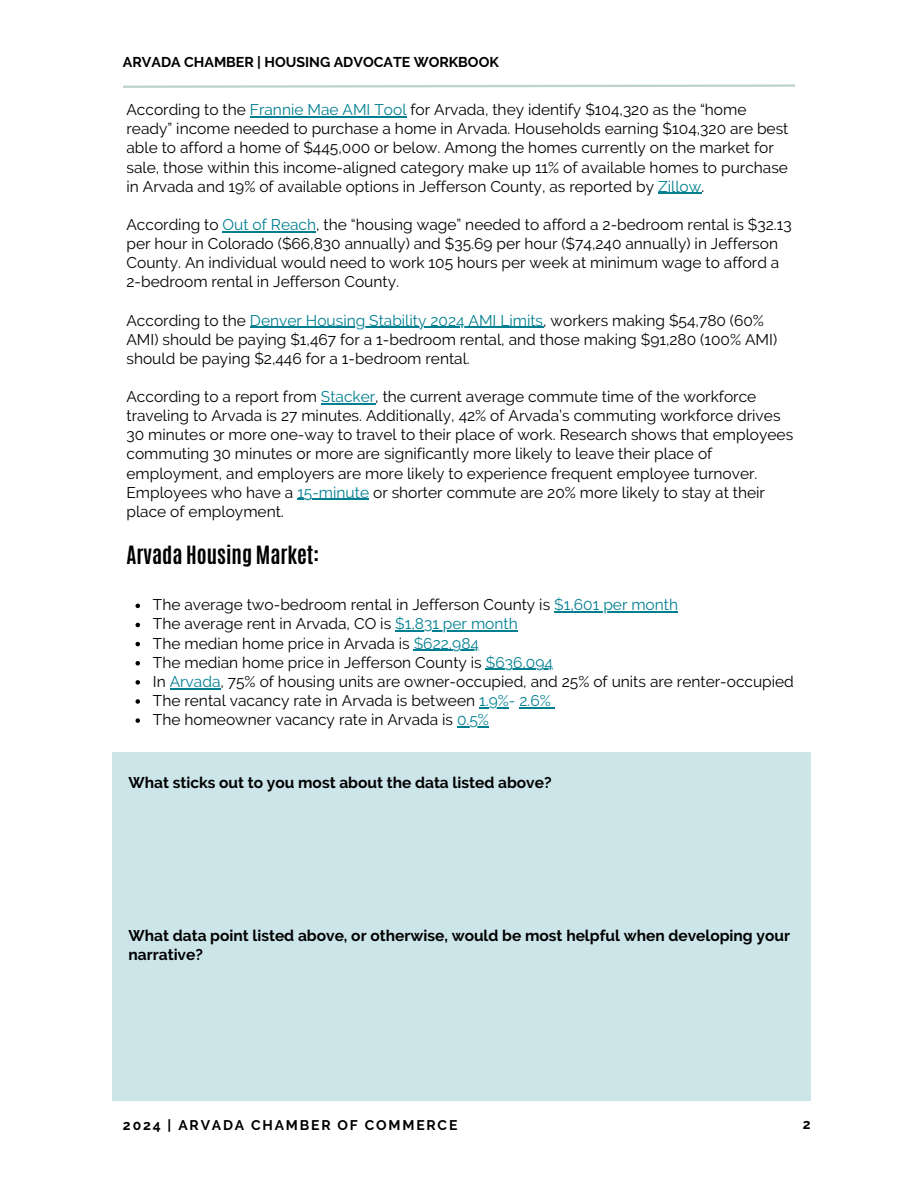
<style>
.page{position:relative;width:918px;height:1188px;background:#fff}
.page>*{position:absolute;margin:0;border:0;box-sizing:border-box;transform-origin:0 0}
.t1{font:700 21px "Antonio";color:#000001}
.t2{font:15.45px/19.2px "Raleway";color:#000001}
.t3{font:700 15.45px/19.2px "Raleway";color:#000001}
.t4{font:700 14.25px "Raleway";color:#000001}
.t5{font:700 13.95px "Raleway";letter-spacing:.13em;color:#000001}
.s1{color:#017f91}
</style>
<div class="page">
<div style="left:112px;top:752px;width:699px;height:349px;background:#cce5e9"></div>
<svg style="left:136px;top:604px;width:4px;height:4px"></svg>
<hr style="left:554px;top:611px;width:124px;height:2px;background:#017f91">
<svg style="left:136px;top:623px;width:4px;height:4px"></svg>
<hr style="left:395px;top:631px;width:123px;height:1px;background:#017f91">
<svg style="left:136px;top:642px;width:4px;height:4px"></svg>
<hr style="left:414px;top:650px;width:65px;height:1px;background:#017f91">
<svg style="left:136px;top:661px;width:4px;height:4px"></svg>
<hr style="left:486px;top:669px;width:67px;height:1px;background:#017f91">
<svg style="left:136px;top:680px;width:4px;height:5px"></svg>
<hr style="left:170px;top:688px;width:50px;height:1px;background:#017f91">
<svg style="left:136px;top:699px;width:4px;height:5px"></svg>
<hr style="left:479px;top:707px;width:30px;height:1px;background:#017f91">
<hr style="left:519px;top:707px;width:32px;height:1px;background:#017f91">
<svg style="left:136px;top:718px;width:4px;height:5px"></svg>
<hr style="left:457px;top:726px;width:32px;height:1px;background:#017f91">
<svg style="left:123px;top:84px;width:672px;height:4px"></svg>
<hr style="left:250px;top:116px;width:157px;height:1px;background:#017f91">
<hr style="left:658px;top:193px;width:43px;height:1px;background:#017f91">
<hr style="left:223px;top:231px;width:93px;height:1px;background:#017f91">
<hr style="left:250px;top:327px;width:293px;height:1px;background:#017f91">
<hr style="left:321px;top:403px;width:54px;height:1px;background:#017f91">
<hr style="left:297px;top:499px;width:72px;height:1px;background:#017f91">
<p class="t4" style="left:123px;top:54px;width:377px">ARVADA CHAMBER | HOUSING ADVOCATE WORKBOOK</p>
<h3 class="t2" style="left:127px;top:100px;width:663px">According to the <span class="s1">Frannie Mae AMI Tool</span> for Arvada, they identify $104,320 as the “home ready” income needed to purchase a home in Arvada. Households earning $104,320 are best able to afford a home of $445,000 or below. Among the homes currently on the market for sale, those within this income-aligned category make up 11% of available homes to purchase in Arvada and 19% of available options in Jefferson County, as reported by <span class="s1">Zillow</span>.</h3>
<h3 class="t2" style="left:127px;top:215px;width:667px">According to <span class="s1">Out of Reach</span>, the “housing wage” needed to afford a 2-bedroom rental is $32.13 per hour in Colorado ($66,830 annually) and $35.69 per hour ($74,240 annually) in Jefferson County. An individual would need to work 105 hours per week at minimum wage to afford a 2-bedroom rental in Jefferson County.</h3>
<p class="t2" style="left:127px;top:311px;width:639px">According to the <span class="s1">Denver Housing Stability 2024 AMI Limits</span>, workers making $54,780 (60%</p>
<p class="t2" style="left:127px;top:330px;width:652px">AMI) should be paying $1,467 for a 1-bedroom rental, and those making $91,280 (100% AMI) should be paying $2,446 for a 1-bedroom rental.</p>
<p class="t2" style="left:127px;top:387px;width:668px">According to a report from <span class="s1">Stacker</span>, the current average commute time of the workforce traveling to Arvada is 27 minutes. Additionally, 42% of Arvada’s commuting workforce drives 30 minutes or more one-way to travel to their place of work. Research shows that employees commuting 30 minutes or more are significantly more likely to leave their place of employment, and employers are more likely to experience frequent employee turnover.<br>Employees who have a <span class="s1">15-minute</span> or shorter commute are 20% more likely to stay at their place of employment.</p>
<h2 class="t1" style="left:127px;top:540px;width:194px">Arvada Housing Market:</h2>
<h4 class="t2" style="left:153px;top:595px;width:527px">The average two-bedroom rental in Jefferson County is <span class="s1">$1,601 per month</span></h4>
<h4 class="t2" style="left:153px;top:614px;width:366px">The average rent in Arvada, CO is <span class="s1">$1,831 per month</span></h4>
<h4 class="t2" style="left:153px;top:634px;width:328px">The median home price in Arvada is <span class="s1">$622,984</span></h4>
<h4 class="t2" style="left:153px;top:653px;width:402px">The median home price in Jefferson County is <span class="s1">$636,094</span></h4>
<h1 class="t2" style="left:153px;top:672px;width:643px">In <span class="s1">Arvada</span>, 75% of housing units are owner-occupied, and 25% of units are renter-occupied</h1>
<p class="t2" style="left:153px;top:691px;width:399px">The rental vacancy rate in Arvada is between <span class="s1">1.9%- 2.6%</span></p>
<p class="t2" style="left:153px;top:710px;width:338px">The homeowner vacancy rate in Arvada is <span class="s1">0.5%</span></p>
<p class="t3" style="left:129px;top:773px;width:425px">What sticks out to you most about the data listed above?</p>
<p class="t3" style="left:129px;top:926px;width:663px">What data point listed above, or otherwise, would be most helpful when developing your narrative?</p>
<p class="t5" style="left:123px;top:1117px;width:336px">2024 | ARVADA CHAMBER OF COMMERCE</p>
<p class="t5" style="left:803px;top:1116px;width:9px">2</p>
</div>
